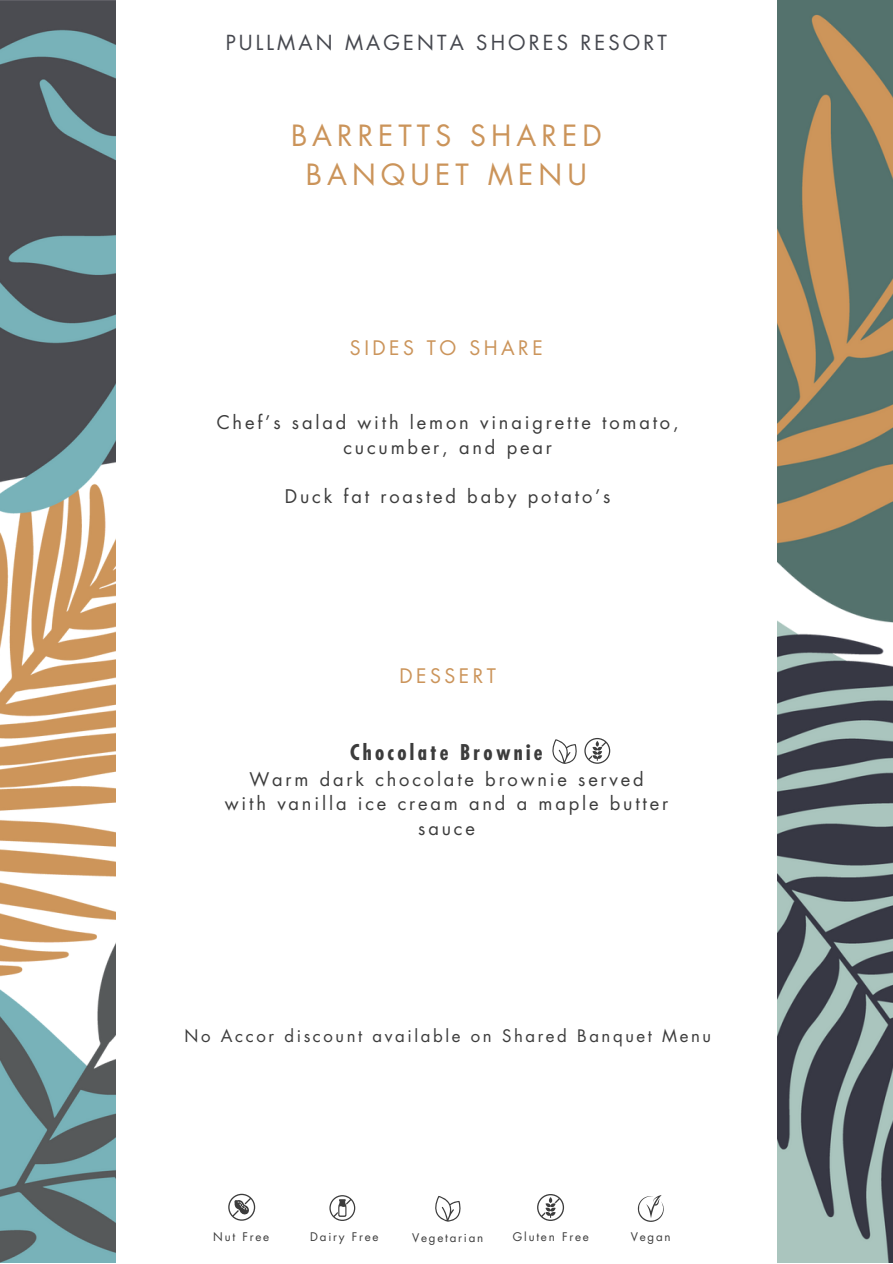
<style>
.page{position:relative;width:893px;height:1264px;background:#fff}
.page>*{position:absolute;margin:0;border:0;box-sizing:border-box;transform-origin:0 0}
.t1{font:28.5px/38.8px "Futura Std";letter-spacing:.18em;color:#cb945a;text-align:center}
.t2{font:700 condensed 21.15px "Futura Std";letter-spacing:.155em;color:#3c3c3c}
.t3{font:20.25px "Futura Std";letter-spacing:.155em;color:#45474e}
.t4{font:19.5px "Futura Std";letter-spacing:.18em;color:#cb945a}
.t5{font:18.3px/24.8px "Futura Std";letter-spacing:.155em;color:#3c3c3c;text-align:center}
.t6{font:16.8px "Futura Std";letter-spacing:.155em;color:#3c3c3c}
.t7{font:11.55px "Futura Std";letter-spacing:.155em;color:#3c3c3c}
</style>
<div class="page">
<img style="left:0;top:0;width:116px;height:1262px">
<img style="left:777px;top:0;width:115px;height:1262px">
<svg style="left:329px;top:1195px;width:26px;height:25px"></svg>
<svg style="left:228px;top:1193px;width:27px;height:27px"></svg>
<svg style="left:435px;top:1196px;width:26px;height:25px"></svg>
<svg style="left:537px;top:1194px;width:27px;height:26px"></svg>
<svg style="left:637px;top:1195px;width:26px;height:26px"></svg>
<svg style="left:552px;top:739px;width:25px;height:25px"></svg>
<svg style="left:584px;top:738px;width:26px;height:25px"></svg>
<p class="t3" style="left:226px;top:34px;width:443px">PULLMAN MAGENTA SHORES RESORT</p>
<h1 class="t1" style="left:291px;top:118px;width:312px">BARRETTS SHARED<br>BANQUET MENU</h1>
<p class="t4" style="left:350px;top:339px;width:194px">SIDES TO SHARE</p>
<p class="t5" style="left:217px;top:411px;width:463px">Chef’s salad with lemon vinaigrette tomato, cucumber, and pear</p>
<p class="t5" style="left:285px;top:485px;width:327px">Duck fat roasted baby potato’s</p>
<p class="t4" style="left:399px;top:666px;width:98px">DESSERT</p>
<p class="t2" style="left:350px;top:742px;width:194px">Chocolate Brownie</p>
<p class="t5" style="left:225px;top:767px;width:445px">Warm dark chocolate brownie served<br>with vanilla ice cream and a maple butter sauce</p>
<p class="t6" style="left:184px;top:1027px;width:528px">No Accor discount available on Shared Banquet Menu</p>
<p class="t7" style="left:213px;top:1231px;width:57px">Nut Free</p>
<p class="t7" style="left:310px;top:1231px;width:70px">Dairy Free</p>
<p class="t7" style="left:412px;top:1232px;width:73px">Vegetarian</p>
<p class="t7" style="left:513px;top:1231px;width:77px">Gluten Free</p>
<p class="t7" style="left:630px;top:1231px;width:41px">Vegan</p>
</div>
